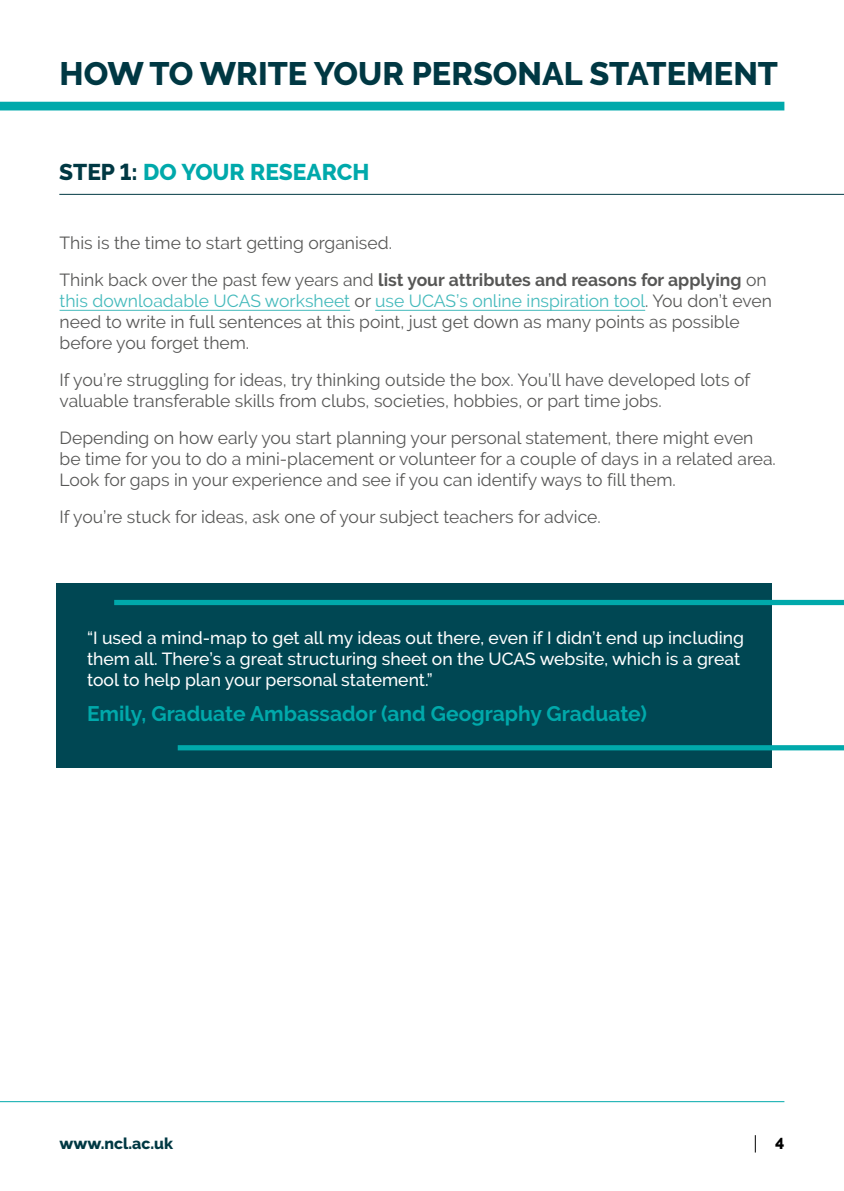
<style>
.page{position:relative;width:844px;height:1191px;background:#fff}
.page>*{position:absolute;margin:0;border:0;box-sizing:border-box;transform-origin:0 0}
.t1{font:800 32.38px "Derailed";color:#003843}
.t2{font:800 22.75px "Derailed";color:#00a9ab}
.t3{font:700 21px "Derailed";color:#00a9ab}
.t4{font:17.5px/21px "Derailed";color:#575756}
.t5{font:500 17.5px/21px "Derailed";color:#fff}
.t6{font:800 15.75px "Derailed";color:#003843}
.t7{font:800 15.75px "Derailed";color:#000}
.s1{color:#003843}
.s2{font-weight:700}
.s3{color:#44babc}
</style>
<div class="page">
<div style="left:0;top:102px;width:784px;height:8px;background:#00a9ab"></div>
<hr style="left:0;top:1101px;width:784px;height:1px;background:#00a9ab">
<svg style="left:754px;top:1135px;width:1px;height:17px"></svg>
<hr style="left:59px;top:194px;width:784px;height:1px;background:#003843">
<hr style="left:60px;top:310px;width:290px;height:1px;background:#44babc">
<hr style="left:375px;top:310px;width:270px;height:1px;background:#44babc">
<div style="left:56px;top:583px;width:715px;height:184px;background:#004753"></div>
<div style="left:114px;top:600px;width:729px;height:5px;background:#00a9ab"></div>
<div style="left:178px;top:745px;width:665px;height:5px;background:#00a9ab"></div>
<h1 class="t1" style="left:60px;top:55px;width:719px">HOW TO WRITE YOUR PERSONAL STATEMENT</h1>
<h2 class="t2" style="left:59px;top:159px;width:312px"><span class="s1">STEP 1:</span> DO YOUR RESEARCH</h2>
<p class="t4" style="left:60px;top:225px;width:708px;line-height:36.8px">This is the time to start getting organised.<br>Think back over the past few years and <span class="s2">list your attributes and reasons for applying</span> on</p>
<p class="t4" style="left:60px;top:290px;width:713px"><span class="s3">this downloadable UCAS worksheet</span> or <span class="s3">use UCAS’s online inspiration tool</span>. You don’t even need to write in full sentences at this point, just get down as many points as possible before you forget them.</p>
<p class="t4" style="left:60px;top:369px;width:691px">If you’re struggling for ideas, try thinking outside the box. You’ll have developed lots of valuable transferable skills from clubs, societies, hobbies, or part time jobs.</p>
<p class="t4" style="left:60px;top:427px;width:717px">Depending on how early you start planning your personal statement, there might even be time for you to do a mini-placement or volunteer for a couple of days in a related area.<br>Look for gaps in your experience and see if you can identify ways to fill them.</p>
<p class="t4" style="left:60px;top:506px;width:542px">If you’re stuck for ideas, ask one of your subject teachers for advice.</p>
<p class="t5" style="left:87px;top:627px;width:658px">“I used a mind-map to get all my ideas out there, even if I didn’t end up including them all. There’s a great structuring sheet on the UCAS website, which is a great tool to help plan your personal statement.”</p>
<p class="t3" style="left:87px;top:701px;width:561px">Emily, Graduate Ambassador (and Geography Graduate)</p>
<p class="t6" style="left:60px;top:1134px;width:115px">www.ncl.ac.uk</p>
<p class="t7" style="left:774px;top:1134px;width:11px">4</p>
</div>
